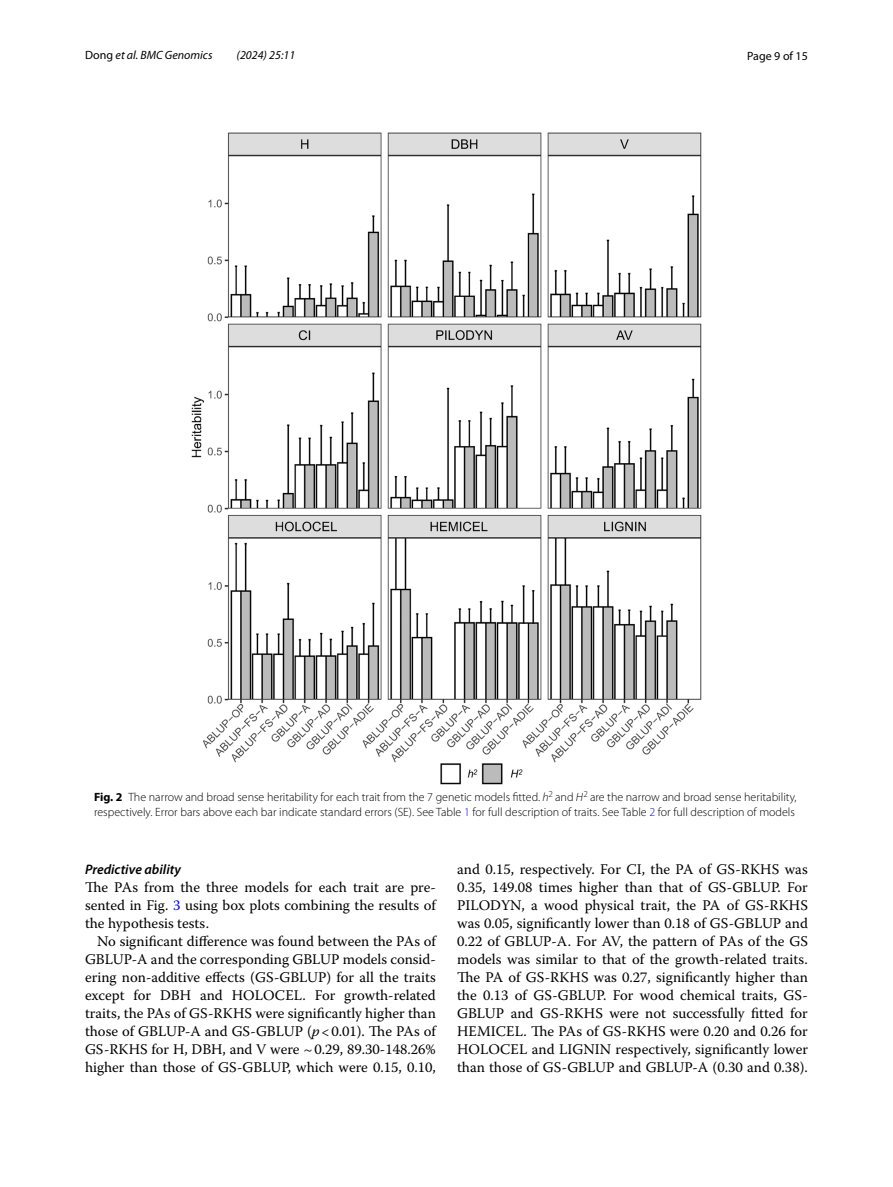
<style>
.page{position:relative;width:893px;height:1187px;background:#fff}
.page>*{position:absolute;margin:0;border:0;box-sizing:border-box;transform-origin:0 0}
.t1{font:14.7px/18px "Warnock Pro";color:#000;text-align:justify}
.t2{font:italic 600 13.8px "Myriad Pro";color:#000}
.t3{font:300 12px/15px "Myriad Pro";color:#000}
.t4{font:italic 12px "Myriad Pro";color:#000}
.t5{font:12px "Myriad Pro";color:#000}
.s1{font-style:normal}
.s2{font-weight:700}
.s3{font-family:"Myriad Pro Light It 21";font-weight:400}
.s4{font-family:"Myriad Pro Light It 22";font-weight:400}
.s5{color:#00f}
.s6{font-style:italic}
</style>
<div class="page">
<img style="left:191px;top:133px;width:511px;height:651px">
<p class="t4" style="left:85px;top:48px;width:129px"><span class="s1">Dong</span> et al. BMC Genomics</p>
<p class="t4" style="left:237px;top:48px;width:60px">(2024) 25:11</p>
<p class="t5" style="left:747px;top:48px;width:62px">Page 9 of 15</p>
<p class="t3" style="left:94px;top:789px;width:704px"><span class="s2">Fig. 2</span> The narrow and broad sense heritability for each trait from the 7 genetic models fitted. <span class="s3">h</span><sup>2</sup> and <span class="s4">H</span><sup>2</sup> are the narrow and broad sense heritability, respectively. Error bars above each bar indicate standard errors (SE). See Table <span class="s5">1</span> for full description of traits. See Table <span class="s5">2</span> for full description of models</p>
<p class="t2" style="left:85px;top:860px;width:97px">Predictive ability</p>
<p class="t1" style="left:85px;top:877px;width:352px">The PAs from the three models for each trait are pre&shy;sented in Fig. <span class="s5">3</span> using box plots combining the results of the hypothesis tests.</p>
<p class="t1" style="left:85px;top:931px;width:352px;text-indent:12px">No significant difference was found between the PAs of GBLUP-A and the corresponding GBLUP models consid&shy;ering non-additive effects (GS-GBLUP) for all the traits except for DBH and HOLOCEL. For growth-related traits, the PAs of GS-RKHS were significantly higher than those of GBLUP-A and GS-GBLUP (<span class="s6">p</span>&lt;0.01). The PAs of GS-RKHS for H, DBH, and V were ~0.29, 89.30-148.26% higher than those of GS-GBLUP, which were 0.15, 0.10,</p>
<p class="t1" style="left:457px;top:860px;width:352px">and 0.15, respectively. For CI, the PA of GS-RKHS was 0.35, 149.08 times higher than that of GS-GBLUP. For PILODYN, a wood physical trait, the PA of GS-RKHS was 0.05, significantly lower than 0.18 of GS-GBLUP and 0.22 of GBLUP-A. For AV, the pattern of PAs of the GS models was similar to that of the growth-related traits.<br>The PA of GS-RKHS was 0.27, significantly higher than the 0.13 of GS-GBLUP. For wood chemical traits, GS-GBLUP and GS-RKHS were not successfully fitted for HEMICEL. The PAs of GS-RKHS were 0.20 and 0.26 for HOLOCEL and LIGNIN respectively, significantly lower than those of GS-GBLUP and GBLUP-A (0.30 and 0.38).</p>
</div>
